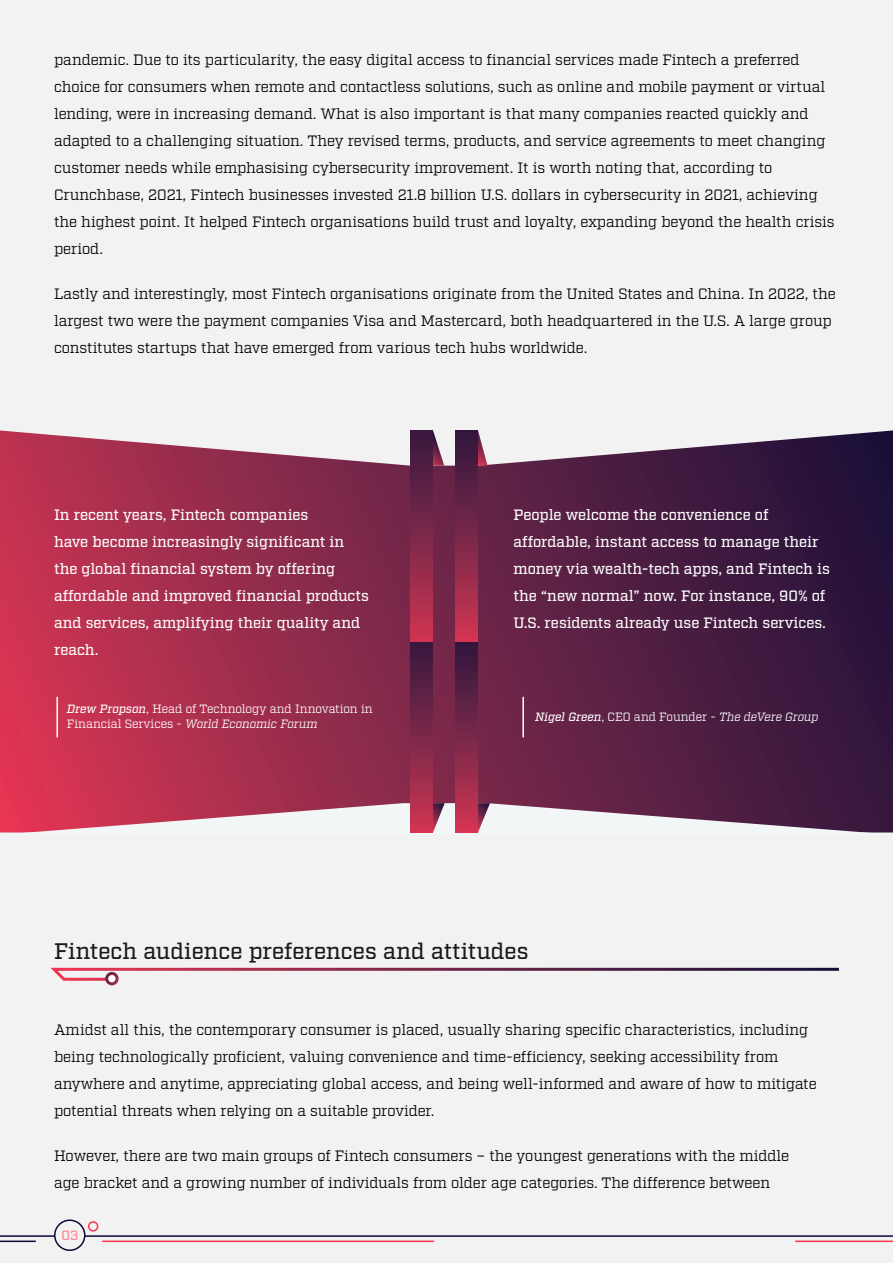
<style>
.page{position:relative;width:893px;height:1263px;background:#f2f2f2}
.page>*{position:absolute;margin:0;border:0;box-sizing:border-box;transform-origin:0 0}
.Paragraph_Style_1{font:500 22.5px "Factoria";letter-spacing:-.005em;color:#1a1a1a}
.Paragraph_Style_1-2{font:15px/27px "Factoria";letter-spacing:-.01em;color:#000}
.Paragraph_Style_1-3{font:500 15px/27px "Factoria";letter-spacing:-.01em;color:#fff}
.t1{font:500 13.5px "Factoria";color:#ff8595}
.Paragraph_Style_1-4{font:12px/15px "Factoria";letter-spacing:-.01em;color:#fff}
.s1{font-weight:500;font-style:italic}
.s2{font-style:italic}
</style>
<div class="page">
<hr style="left:0;top:1235px;width:893px;height:2px;background:#110637">
<hr style="left:0;top:1240px;width:36px;height:2px;background:#110637">
<div style="left:55px;top:1220px;width:30px;height:30px;background:#f2f2f2;border-radius:50%"></div>
<div style="left:54px;top:1219px;width:32px;height:32px;border:2px solid #110637;border-radius:50%"></div>
<hr style="left:102px;top:1240px;width:332px;height:2px;background:#ff334f">
<hr style="left:795px;top:1240px;width:98px;height:2px;background:#ff334f">
<div style="left:88px;top:1221px;width:10px;height:10px;border:2px solid #ff334f;border-radius:50%"></div>
<svg style="left:0;top:430px;width:893px;height:373px;background:#7c2e4f"></svg>
<svg style="left:50px;top:967px;width:789px;height:15px"></svg>
<div style="left:107px;top:973px;width:10px;height:11px;background:#fff;border-radius:50%"></div>
<div style="left:105px;top:972px;width:14px;height:13px;border:3px solid #fff;border-radius:50%"></div>
<hr style="left:56px;top:697px;width:2px;height:40px;background:#fff">
<hr style="left:522px;top:697px;width:2px;height:40px;background:#fff">
<svg style="left:478px;top:430px;width:10px;height:36px"></svg>
<svg style="left:433px;top:430px;width:11px;height:36px"></svg>
<div style="left:410px;top:430px;width:23px;height:213px;background:linear-gradient(to bottom,#34193f,#cc3652)"></div>
<svg style="left:410px;top:643px;width:23px;height:160px;background:#732547"></svg>
<div style="left:455px;top:430px;width:23px;height:213px;background:linear-gradient(to bottom,#2b173e,#cf3653)"></div>
<svg style="left:455px;top:643px;width:23px;height:160px;background:#6f2446"></svg>
<svg style="left:0;top:803px;width:893px;height:30px"></svg>
<p class="Paragraph_Style_1-2" style="left:54px;top:47px;width:782px">pandemic. Due to its particularity, the easy digital access to financial services made Fintech a preferred choice for consumers when remote and contactless solutions, such as online and mobile payment or virtual lending, were in increasing demand. What is also important is that many companies reacted quickly and adapted to a challenging situation. They revised terms, products, and service agreements to meet changing customer needs while emphasising cybersecurity improvement. It is worth noting that, according to Crunchbase, 2021, Fintech businesses invested 21.8 billion U.S. dollars in cybersecurity in 2021, achieving the highest point. It helped Fintech organisations build trust and loyalty, expanding beyond the health crisis period.</p>
<p class="Paragraph_Style_1-2" style="left:54px;top:281px;width:783px">Lastly and interestingly, most Fintech organisations originate from the United States and China. In 2022, the largest two were the payment companies Visa and Mastercard, both headquartered in the U.S. A large group constitutes startups that have emerged from various tech hubs worldwide.</p>
<p class="Paragraph_Style_1-3" style="left:54px;top:502px;width:316px">In recent years, Fintech companies<br>have become increasingly significant in the global financial system by offering affordable and improved financial products and services, amplifying their quality and reach.</p>
<p class="Paragraph_Style_1-3" style="left:513px;top:502px;width:318px">People welcome the convenience of affordable, instant access to manage their money via wealth-tech apps, and Fintech is the “new normal” now. For instance, 90% of U.S. residents already use Fintech services.</p>
<p class="Paragraph_Style_1-4" style="left:67px;top:702px;width:307px"><span class="s1">Drew Propson</span>, Head of Technology and Innovation in<br>Financial Services - <span class="s2">World Economic Forum</span></p>
<p class="Paragraph_Style_1-4" style="left:535px;top:709px;width:285px"><span class="s1">Nigel Green</span>, CEO and Founder - <span class="s2">The deVere Group</span></p>
<p class="Paragraph_Style_1" style="left:54px;top:937px;width:476px">Fintech audience preferences and attitudes</p>
<p class="Paragraph_Style_1-2" style="left:54px;top:1016px;width:764px">Amidst all this, the contemporary consumer is placed, usually sharing specific characteristics, including being technologically proficient, valuing convenience and time-efficiency, seeking accessibility from anywhere and anytime, appreciating global access, and being well-informed and aware of how to mitigate potential threats when relying on a suitable provider.</p>
<p class="Paragraph_Style_1-2" style="left:54px;top:1142px;width:737px">However, there are two main groups of Fintech consumers – the youngest generations with the middle age bracket and a growing number of individuals from older age categories. The difference between</p>
<p class="t1" style="left:61px;top:1227px;width:18px">03</p>
</div>
